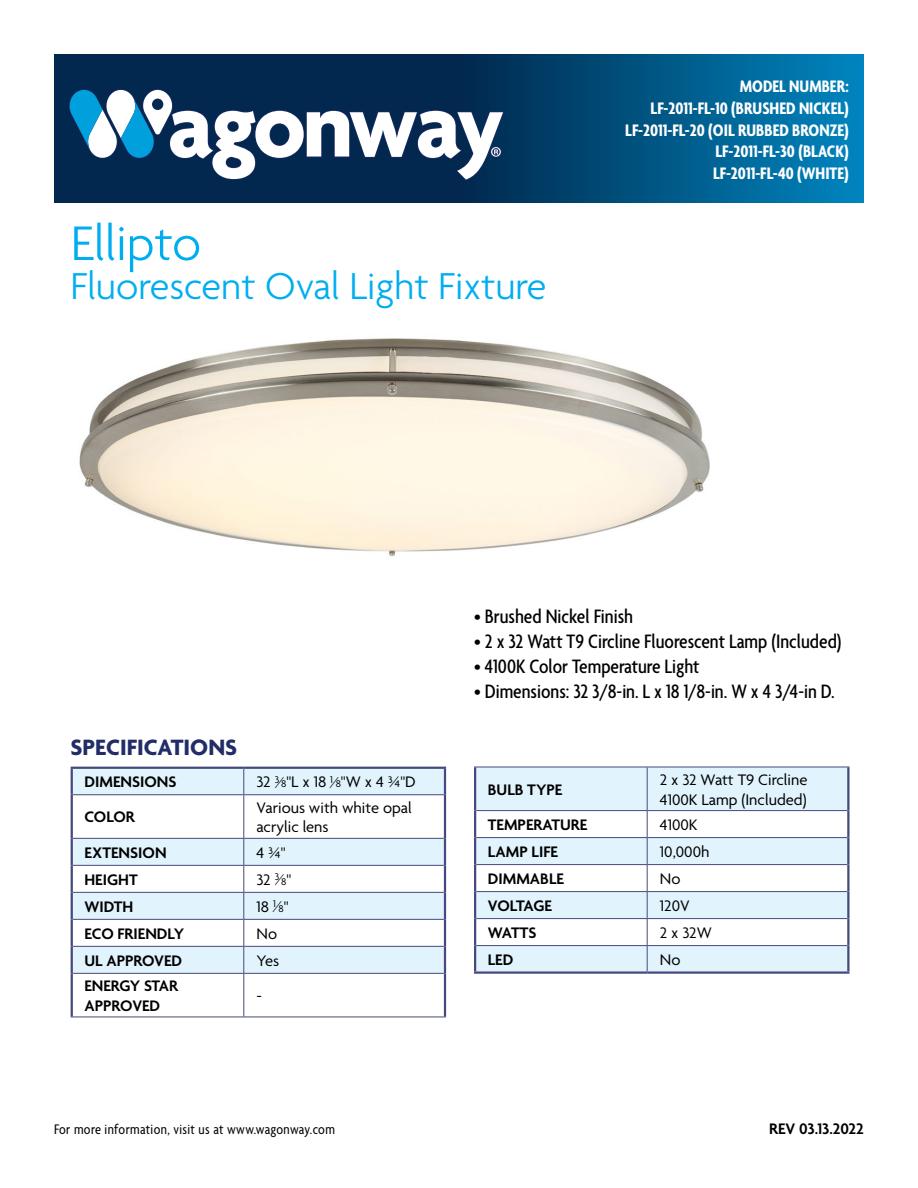
<style>
.page{position:relative;width:918px;height:1188px;background:#fff}
.page>*{position:absolute;margin:0;border:0;box-sizing:border-box;transform-origin:0 0}
.t1{font:300 52.5px "Agenda";color:#00aeef}
.t2{font:300 40.5px "Agenda";color:#00aeef}
.t3{font:700 24px "Agenda";color:#222d68}
.t4{font:500 condensed 21px "Agenda";color:#000}
.t5{font:700 condensed 18px/21.6px "Agenda";color:#fff;text-align:right}
.t6{font:16.5px/19.8px "Agenda";color:#000}
.t7{font:600 16.5px/19.8px "Agenda";color:#000}
.t8{font:600 16.5px "Agenda";letter-spacing:-.02em;color:#000}
.t9{font:condensed 15px "Agenda";letter-spacing:.025em;color:#000}
.s1{font-style:italic;font-size:13.5px}
.s2{font-size:10.5px}
</style>
<div class="page">
<img style="left:79px;top:338px;width:631px;height:219px">
<svg style="left:54px;top:54px;width:810px;height:148px;background:#004b78"></svg>
<svg style="left:73px;top:769px;width:371px;height:204px;fill:#e1f4fd"></svg>
<hr style="left:71px;top:767px;width:173px;height:2px;background:#46497b">
<hr style="left:71px;top:769px;width:2px;height:26px;background:#46497b">
<hr style="left:244px;top:767px;width:202px;height:2px;background:#46497b">
<hr style="left:444px;top:769px;width:2px;height:26px;background:#46497b">
<hr style="left:71px;top:795px;width:2px;height:43px;background:#46497b">
<hr style="left:444px;top:795px;width:2px;height:43px;background:#46497b">
<hr style="left:71px;top:838px;width:2px;height:27px;background:#46497b">
<hr style="left:444px;top:838px;width:2px;height:27px;background:#46497b">
<hr style="left:71px;top:865px;width:2px;height:27px;background:#46497b">
<hr style="left:444px;top:865px;width:2px;height:27px;background:#46497b">
<hr style="left:71px;top:892px;width:2px;height:27px;background:#46497b">
<hr style="left:444px;top:892px;width:2px;height:27px;background:#46497b">
<hr style="left:71px;top:919px;width:2px;height:27px;background:#46497b">
<hr style="left:444px;top:919px;width:2px;height:27px;background:#46497b">
<hr style="left:71px;top:946px;width:2px;height:27px;background:#46497b">
<hr style="left:444px;top:946px;width:2px;height:27px;background:#46497b">
<hr style="left:71px;top:973px;width:2px;height:44px;background:#46497b">
<hr style="left:444px;top:973px;width:2px;height:44px;background:#46497b">
<svg style="left:243px;top:769px;width:1px;height:25px"></svg>
<hr style="left:73px;top:794px;width:171px;height:1px;background:#46497b">
<hr style="left:244px;top:794px;width:200px;height:1px;background:#46497b">
<hr style="left:243px;top:795px;width:1px;height:43px;background:#46497b">
<hr style="left:73px;top:838px;width:171px;height:1px;background:#46497b">
<hr style="left:244px;top:838px;width:200px;height:1px;background:#46497b">
<hr style="left:73px;top:865px;width:171px;height:1px;background:#46497b">
<hr style="left:244px;top:865px;width:200px;height:1px;background:#46497b">
<hr style="left:73px;top:892px;width:171px;height:1px;background:#46497b">
<hr style="left:244px;top:892px;width:200px;height:1px;background:#46497b">
<hr style="left:73px;top:919px;width:171px;height:1px;background:#46497b">
<hr style="left:244px;top:919px;width:200px;height:1px;background:#46497b">
<hr style="left:73px;top:946px;width:171px;height:1px;background:#46497b">
<hr style="left:244px;top:946px;width:200px;height:1px;background:#46497b">
<svg style="left:243px;top:839px;width:1px;height:134px"></svg>
<hr style="left:73px;top:973px;width:171px;height:1px;background:#46497b">
<hr style="left:244px;top:973px;width:200px;height:1px;background:#46497b">
<hr style="left:243px;top:974px;width:1px;height:43px;background:#46497b">
<hr style="left:71px;top:1017px;width:173px;height:1px;background:#46497b">
<hr style="left:244px;top:1017px;width:202px;height:1px;background:#46497b">
<svg style="left:68px;top:88px;width:437px;height:93px"></svg>
<div style="left:476px;top:768px;width:371px;height:42px;background:#e1f4fd"></div>
<hr style="left:474px;top:767px;width:173px;height:1px;background:#46497b">
<hr style="left:647px;top:767px;width:203px;height:1px;background:#46497b">
<hr style="left:647px;top:767px;width:1px;height:43px;background:#46497b">
<hr style="left:476px;top:810px;width:171px;height:1px;background:#46497b">
<hr style="left:647px;top:810px;width:200px;height:1px;background:#46497b">
<hr style="left:474px;top:767px;width:2px;height:44px;background:#46497b">
<hr style="left:847px;top:767px;width:3px;height:44px;background:#46497b">
<hr style="left:474px;top:811px;width:2px;height:27px;background:#46497b">
<hr style="left:847px;top:811px;width:3px;height:27px;background:#46497b">
<hr style="left:474px;top:838px;width:2px;height:27px;background:#46497b">
<hr style="left:847px;top:838px;width:3px;height:27px;background:#46497b">
<hr style="left:474px;top:865px;width:2px;height:27px;background:#46497b">
<hr style="left:847px;top:865px;width:3px;height:27px;background:#46497b">
<hr style="left:474px;top:892px;width:2px;height:27px;background:#46497b">
<hr style="left:847px;top:892px;width:3px;height:27px;background:#46497b">
<svg style="left:475px;top:811px;width:373px;height:160px"></svg>
<hr style="left:474px;top:919px;width:2px;height:27px;background:#46497b">
<hr style="left:847px;top:919px;width:3px;height:27px;background:#46497b">
<hr style="left:474px;top:946px;width:2px;height:25px;background:#46497b">
<hr style="left:847px;top:946px;width:3px;height:25px;background:#46497b">
<hr style="left:474px;top:971px;width:173px;height:3px;background:#46497b">
<hr style="left:647px;top:971px;width:203px;height:3px;background:#46497b">
<h1 class="t1" style="left:71px;top:215px;width:132px">Ellipto</h1>
<h2 class="t2" style="left:71px;top:264px;width:477px">Fluorescent Oval Light Fixture</h2>
<p class="t5" style="left:625px;top:77px;width:225px">MODEL NUMBER:<br>LF-2011-FL-10 (BRUSHED NICKEL)<br>LF-2011-FL-20 (OIL RUBBED BRONZE)<br>LF-2011-FL-30 (BLACK)<br>LF-2011-FL-40 (WHITE)</p>
<h3 class="t3" style="left:71px;top:734px;width:168px">SPECIFICATIONS</h3>
<p class="t7" style="left:84px;top:773px;width:94px">DIMENSIONS</p>
<p class="t6" style="left:257px;top:773px;width:161px">32 <sup>3</sup><span class="s1">/</span><span class="s2">8</span>"L x 18 <sup>1</sup><span class="s1">/</span><span class="s2">8</span>"W x 4 3/4"D</p>
<p class="t7" style="left:84px;top:808px;width:52px">COLOR</p>
<p class="t6" style="left:257px;top:798px;width:157px">Various with white opal acrylic lens</p>
<p class="t7" style="left:84px;top:844px;width:84px">EXTENSION</p>
<p class="t6" style="left:257px;top:844px;width:31px">4 3/4"</p>
<p class="t7" style="left:84px;top:871px;width:55px">HEIGHT</p>
<p class="t6" style="left:257px;top:871px;width:36px">32 <sup>3</sup><span class="s1">/</span><span class="s2">8</span>"</p>
<p class="t7" style="left:84px;top:898px;width:50px">WIDTH</p>
<p class="t6" style="left:257px;top:898px;width:34px">18 <sup>1</sup><span class="s1">/</span><span class="s2">8</span>"</p>
<p class="t7" style="left:84px;top:925px;width:101px">ECO FRIENDLY</p>
<p class="t6" style="left:257px;top:925px;width:22px">No</p>
<p class="t7" style="left:84px;top:952px;width:99px">UL APPROVED</p>
<p class="t6" style="left:257px;top:952px;width:24px">Yes</p>
<p class="t7" style="left:84px;top:977px;width:95px">ENERGY STAR<br>APPROVED</p>
<p class="t6" style="left:257px;top:987px;width:7px">-</p>
<p class="t9" style="left:54px;top:1121px;width:282px">For more information, visit us at www.wagonway.com</p>
<p class="t4" style="left:474px;top:604px;width:160px">• Brushed Nickel Finish</p>
<p class="t4" style="left:474px;top:630px;width:369px">• 2 x 32 Watt T9 Circline Fluorescent Lamp (Included)</p>
<p class="t4" style="left:474px;top:655px;width:227px">• 4100K Color Temperature Light</p>
<p class="t4" style="left:474px;top:680px;width:362px">• Dimensions: 32 3/8-in. L x 18 1/8-in. W x 4 3/4-in D.</p>
<p class="t7" style="left:488px;top:781px;width:76px">BULB TYPE</p>
<p class="t6" style="left:660px;top:771px;width:149px">2 x 32 Watt T9 Circline<br>4100K Lamp (Included)</p>
<p class="t7" style="left:488px;top:816px;width:101px">TEMPERATURE</p>
<p class="t6" style="left:660px;top:816px;width:39px">4100K</p>
<p class="t7" style="left:488px;top:843px;width:71px">LAMP LIFE</p>
<p class="t6" style="left:660px;top:843px;width:51px">10,000h</p>
<p class="t7" style="left:488px;top:870px;width:78px">DIMMABLE</p>
<p class="t6" style="left:660px;top:870px;width:22px">No</p>
<p class="t8" style="left:488px;top:897px;width:66px">VOLTAGE</p>
<p class="t6" style="left:660px;top:897px;width:31px">120V</p>
<p class="t7" style="left:488px;top:924px;width:50px">WATTS</p>
<p class="t6" style="left:660px;top:924px;width:53px">2 x 32W</p>
<p class="t7" style="left:488px;top:951px;width:27px">LED</p>
<p class="t6" style="left:660px;top:951px;width:22px">No</p>
<p class="t7" style="left:769px;top:1120px;width:96px">REV 03.13.2022</p>
</div>
